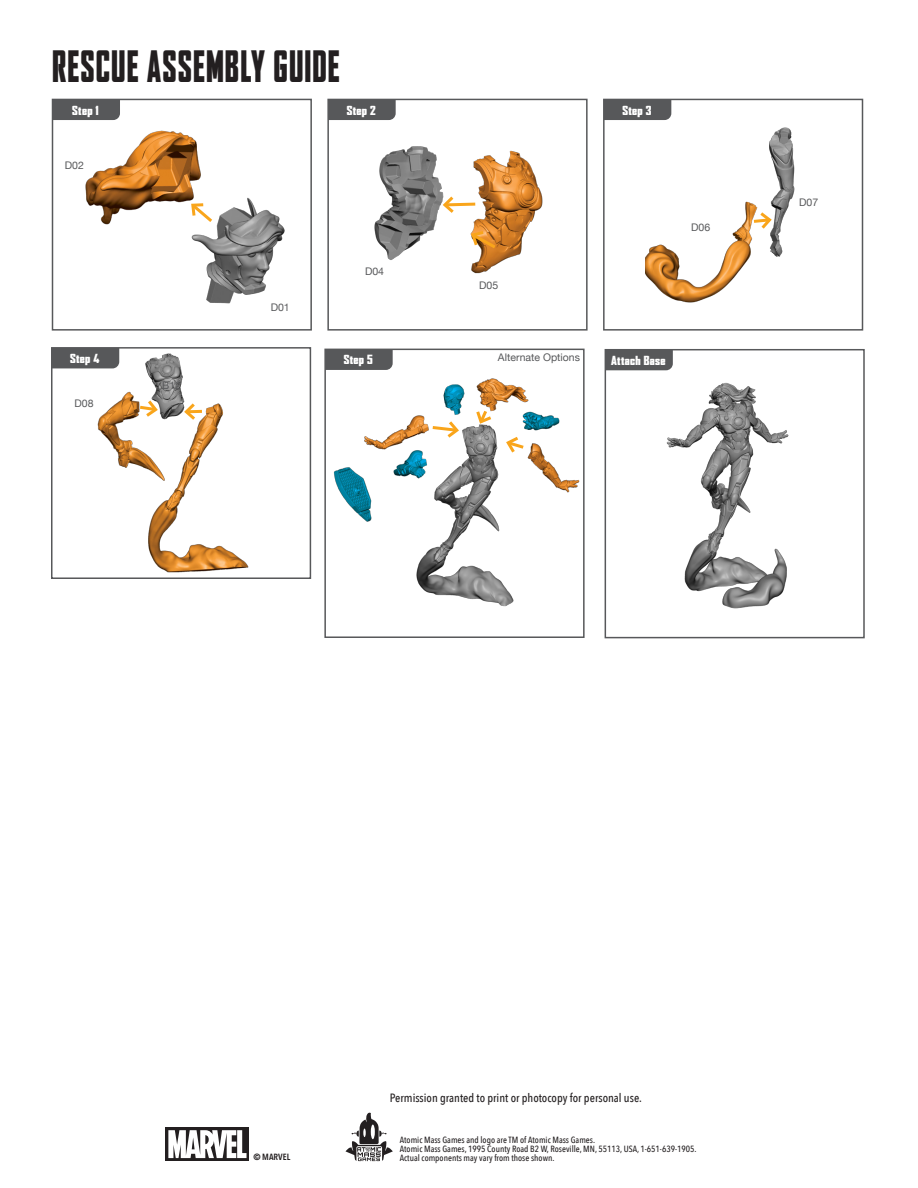
<style>
.page{position:relative;width:918px;height:1188px;background:#fff}
.page>*{position:absolute;margin:0;border:0;box-sizing:border-box;transform-origin:0 0}
.Body{font:900 condensed 41.4px "Agency FB";letter-spacing:.05em;color:#231f20;scale:.83 1}
.t1{font:500 12px "Avenir Next Condensed";color:#231f20}
.Body-2{font:900 condensed 12px "Agency FB";letter-spacing:.025em;color:#fff;scale:1.2 1}
.t2{font:10.5px "Helvetica Neue";color:#58595b}
.Paragraph_Style_3{font:10.5px "Helvetica Neue";color:#57585a}
.t3{font:500 9px/9px "Avenir Next Condensed";color:#231f20}
.t4{font:600 9px "Avenir Next Condensed";color:#231f20}
.s1{font-family:"Avenir";font-weight:900}
</style>
<div class="page">
<div style="left:166px;top:1127px;width:83px;height:34px;background:#231f20"></div>
<svg style="left:168px;top:1130px;width:79px;height:28px"></svg>
<svg style="left:346px;top:1113px;width:47px;height:48px"></svg>
<svg style="left:52px;top:99px;width:68px;height:11px"></svg>
<div style="left:327px;top:99px;width:261px;height:232px;border:2px solid #57585a"></div>
<div style="left:603px;top:99px;width:260px;height:232px;border:2px solid #57585a"></div>
<svg style="left:328px;top:99px;width:68px;height:21px"></svg>
<svg style="left:604px;top:99px;width:67px;height:21px"></svg>
<img style="left:51px;top:110px;width:261px;height:221px">
<svg style="left:325px;top:349px;width:68px;height:11px"></svg>
<svg style="left:189px;top:201px;width:26px;height:24px"></svg>
<img style="left:328px;top:122px;width:260px;height:191px">
<svg style="left:469px;top:229px;width:30px;height:22px"></svg>
<img style="left:646px;top:108px;width:149px;height:195px">
<img style="left:324px;top:360px;width:261px;height:259px">
<svg style="left:52px;top:348px;width:67px;height:1px"></svg>
<img style="left:52px;top:349px;width:259px;height:230px">
<hr style="left:186px;top:410px;width:16px;height:3px;background:#f9a51b">
<svg style="left:182px;top:400px;width:16px;height:23px"></svg>
<svg style="left:137px;top:397px;width:23px;height:23px"></svg>
<svg style="left:751px;top:209px;width:23px;height:23px"></svg>
<svg style="left:440px;top:193px;width:38px;height:23px"></svg>
<div style="left:605px;top:349px;width:260px;height:289px;border:2px solid #57585a"></div>
<svg style="left:605px;top:350px;width:68px;height:12px"></svg>
<img style="left:605px;top:362px;width:260px;height:264px">
<svg style="left:504px;top:434px;width:23px;height:22px"></svg>
<svg style="left:429px;top:418px;width:32px;height:23px"></svg>
<svg style="left:474px;top:407px;width:21px;height:19px"></svg>
<p class="Body" style="left:52px;top:43px;width:347px">RESCUE ASSEMBLY GUIDE</p>
<p class="Body-2" style="left:72px;top:103px;width:24px">Step 1</p>
<p class="Body-2" style="left:347px;top:103px;width:26px">Step 2</p>
<p class="Body-2" style="left:622px;top:103px;width:26px">Step 3</p>
<p class="t2" style="left:65px;top:157px;width:21px">D02</p>
<p class="Body-2" style="left:70px;top:352px;width:26px">Step 4</p>
<p class="t2" style="left:75px;top:396px;width:21px">D08</p>
<p class="t2" style="left:162px;top:377px;width:20px">B12</p>
<p class="t2" style="left:271px;top:300px;width:21px">D01</p>
<p class="t2" style="left:365px;top:264px;width:21px">D04</p>
<p class="Body-2" style="left:344px;top:353px;width:26px">Step 5</p>
<p class="t2" style="left:479px;top:278px;width:21px">D05</p>
<p class="Paragraph_Style_3" style="left:498px;top:350px;width:84px">Alternate Options</p>
<p class="Body-2" style="left:611px;top:354px;width:47px">Attach Base</p>
<p class="t2" style="left:691px;top:219px;width:21px">D06</p>
<p class="t2" style="left:799px;top:195px;width:21px">D07</p>
<p class="t1" style="left:390px;top:1090px;width:254px">Permission granted to print or photocopy for personal use.</p>
<p class="t3" style="left:400px;top:1135px;width:298px">Atomic Mass Games and logo are TM of Atomic Mass Games.<br>Atomic Mass Games, 1995 County Road B2 W, Roseville, MN, 55113, USA, 1-651-639-1905.</p>
<p class="t4" style="left:253px;top:1149px;width:38px"><span class="s1">©</span> MARVEL</p>
<p class="t3" style="left:400px;top:1153px;width:156px">Actual components may vary from those shown.</p>
</div>
